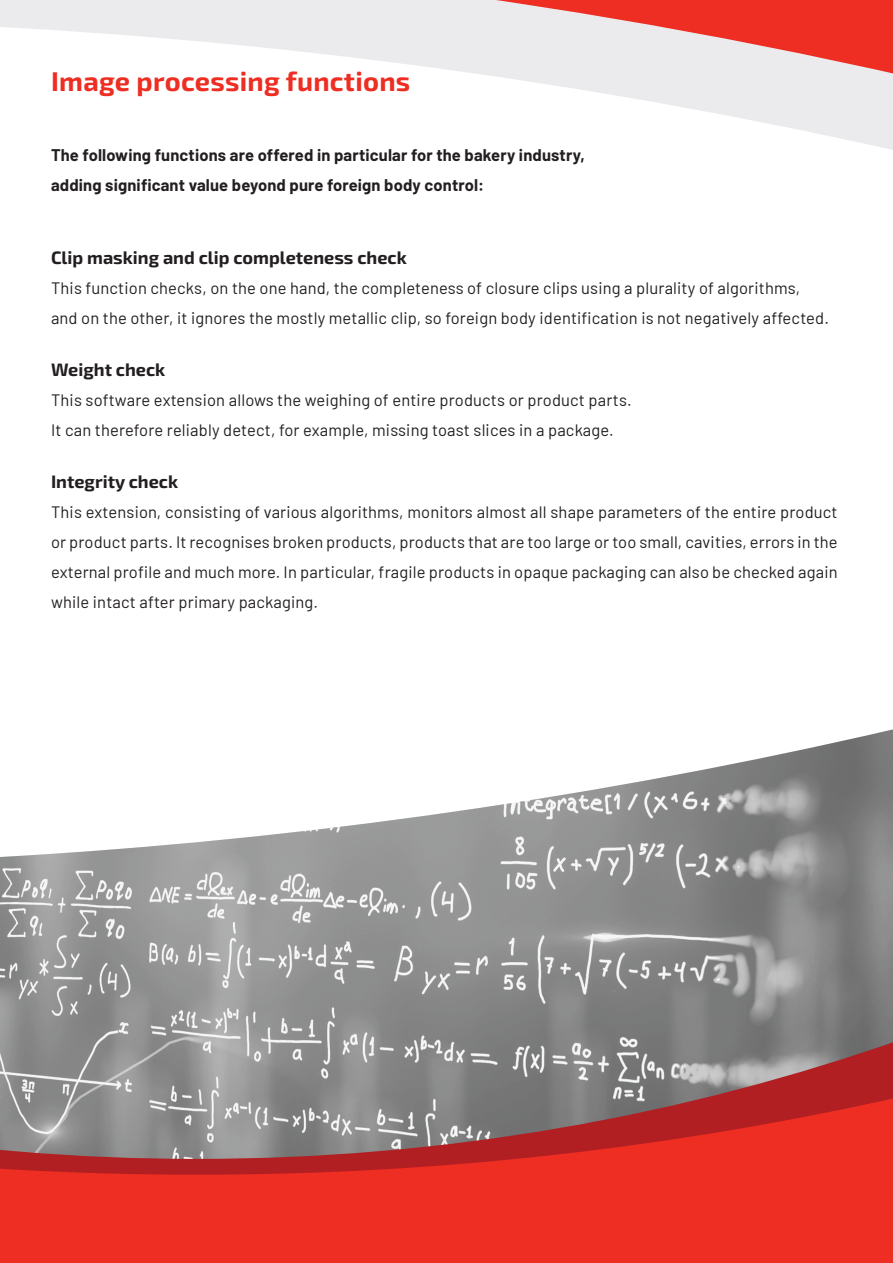
<style>
.page{position:relative;width:893px;height:1263px;background:#fff}
.page>*{position:absolute;margin:0;border:0;box-sizing:border-box;transform-origin:0 0}
.tab{font:700 27.15px "Exo 2";letter-spacing:.01em;color:#ee2e22}
.t1{font:700 18px "Exo 2";color:#231f20}
.t2{font:16.5px/30px "Barlow";letter-spacing:.01em;color:#231f20;text-align:justify}
.t3{font:700 16.5px "Barlow";letter-spacing:.01em;color:#231f20}
</style>
<div class="page">
<svg style="left:503px;top:77px;width:390px;height:73px"></svg>
<svg style="left:0;top:0;width:893px;height:77px;fill:#ebebed"></svg>
<img style="left:0;top:729px;width:893px;height:309px">
<div style="left:0;top:1175px;width:893px;height:88px;background:#ee2e22"></div>
<svg style="left:0;top:1038px;width:893px;height:137px;background:#a46b6a"></svg>
<p class="tab" style="left:51px;top:62px;width:361px">Image processing functions</p>
<p class="t3" style="left:51px;top:143px;width:535px">The following functions are offered in particular for the bakery industry,</p>
<p class="t3" style="left:51px;top:173px;width:435px">adding significant value beyond pure foreign body control:</p>
<p class="t1" style="left:51px;top:245px;width:357px">Clip masking and clip completeness check</p>
<p class="t2" style="left:51px;top:272px;width:751px">This function checks, on the one hand, the completeness of closure clips using a plurality of algorithms,</p>
<p class="t2" style="left:51px;top:302px;width:779px">and on the other, it ignores the mostly metallic clip, so foreign body identification is not negatively affected.</p>
<p class="t1" style="left:51px;top:357px;width:116px">Weight check</p>
<p class="t2" style="left:51px;top:384px;width:582px">This software extension allows the weighing of entire products or product parts.</p>
<p class="t2" style="left:51px;top:414px;width:564px">It can therefore reliably detect, for example, missing toast slices in a package.</p>
<p class="t1" style="left:51px;top:469px;width:129px">Integrity check</p>
<p class="t2" style="left:51px;top:495px;width:788px">This extension, consisting of various algorithms, monitors almost all shape parameters of the entire product or product parts. It recognises broken products, products that are too large or too small, cavities, errors in the external profile and much more. In particular, fragile products in opaque packaging can also be checked again while intact after primary packaging.</p>
</div>
